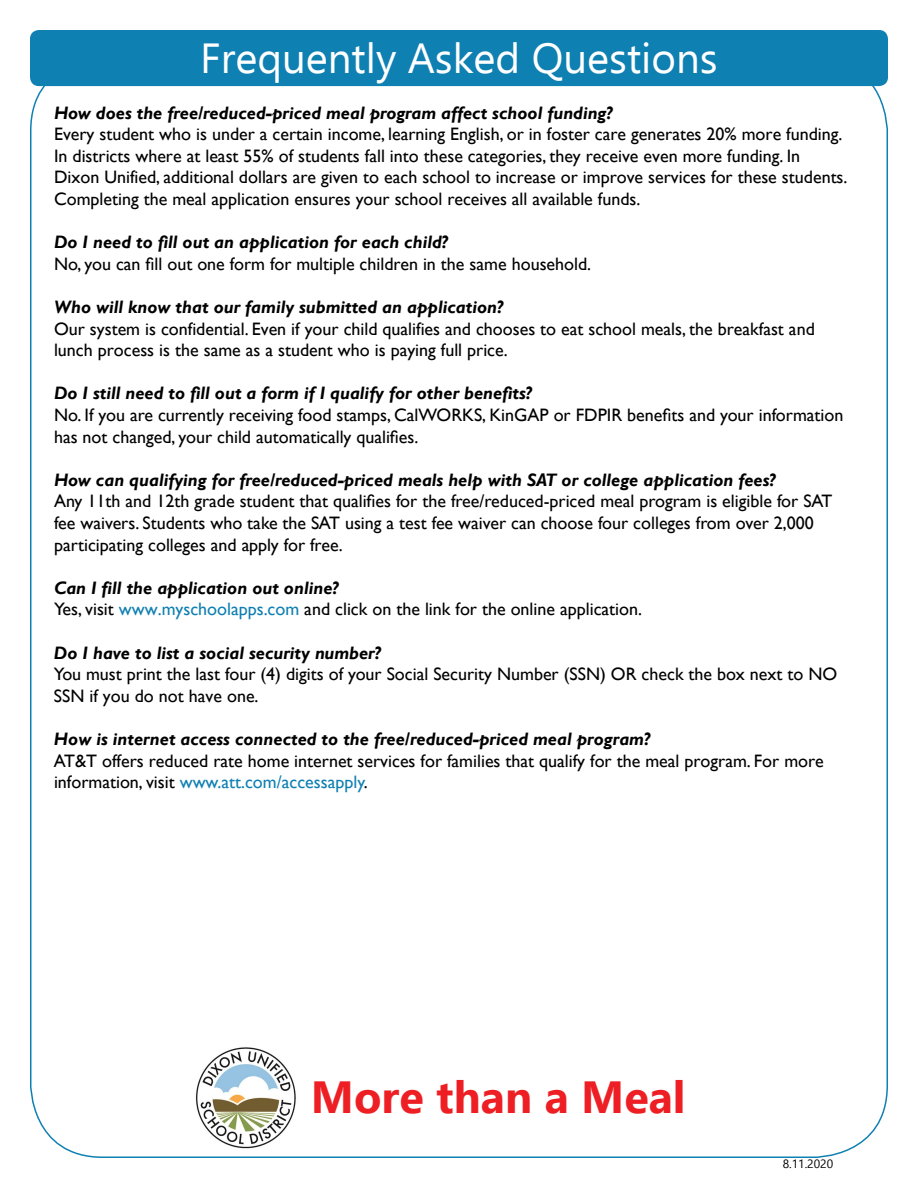
<style>
.page{position:relative;width:918px;height:1188px;background:#fff}
.page>*{position:absolute;margin:0;border:0;box-sizing:border-box;transform-origin:0 0}
.t1{font:700 45px "Ebrima";color:#ed1f24}
.t2{font:42px "Ebrima";color:#fff}
.t3{font:18px/21.6px "Gill Sans";color:#000}
.t4{font:italic 700 18px "Gill Sans";color:#000}
.t5{font:12px "Ebrima";color:#000}
.s1{font-weight:700;font-style:italic}
.s2{color:#0f80b2}
</style>
<div class="page">
<div style="left:30px;top:30px;width:858px;height:56px;background:#0f80b2;border-radius:9px"></div>
<img style="left:196px;top:1047px;width:100px;height:102px">
<h2 class="t2" style="left:200px;top:29px;width:519px">Frequently Asked Questions</h2>
<p class="t4" style="left:54px;top:102px;width:560px">How does the free/reduced-priced meal program affect school funding?</p>
<p class="t3" style="left:54px;top:124px;width:795px">Every student who is under a certain income, learning English, or in foster care generates 20% more funding.<br>In districts where at least 55% of students fall into these categories, they receive even more funding. In Dixon Unified, additional dollars are given to each school to increase or improve services for these students.<br>Completing the meal application ensures your school receives all available funds.</p>
<p class="t4" style="left:54px;top:232px;width:395px">Do I need to fill out an application for each child?</p>
<p class="t3" style="left:54px;top:253px;width:539px">No, you can fill out one form for multiple children in the same household.</p>
<p class="t4" style="left:54px;top:297px;width:450px">Who will know that our family submitted an application?</p>
<p class="t3" style="left:54px;top:318px;width:762px">Our system is confidential. Even if your child qualifies and chooses to eat school meals, the breakfast and lunch process is the same as a student who is paying full price.</p>
<p class="t4" style="left:54px;top:383px;width:479px">Do I still need to fill out a form if I qualify for other benefits?</p>
<p class="t3" style="left:54px;top:405px;width:791px">No. If you are currently receiving food stamps, CalWORKS, KinGAP or FDPIR benefits and your information has not changed, your child automatically qualifies.</p>
<p class="t4" style="left:54px;top:469px;width:723px">How can qualifying for free/reduced-priced meals help with SAT or college application fees?</p>
<p class="t3" style="left:54px;top:491px;width:780px">Any 11th and 12th grade student that qualifies for the free/reduced-priced meal program is eligible for SAT fee waivers. Students who take the SAT using a test fee waiver can choose four colleges from over 2,000 participating colleges and apply for free.</p>
<p class="t3" style="left:54px;top:577px;width:590px"><span class="s1">Can I fill the application out online?<br></span>Yes, visit <span class="s2">www.myschoolapps.com</span> and click on the link for the online application.</p>
<p class="t4" style="left:54px;top:642px;width:328px">Do I have to list a social security number?</p>
<p class="t3" style="left:54px;top:664px;width:785px">You must print the last four (4) digits of your Social Security Number (SSN) OR check the box next to NO<br>SSN if you do not have one.</p>
<p class="t4" style="left:54px;top:729px;width:597px">How is internet access connected to the free/reduced-priced meal program?</p>
<p class="t3" style="left:54px;top:750px;width:771px">AT&amp;T offers reduced rate home internet services for families that qualify for the meal program. For more information, visit <span class="s2">www.att.com/accessapply</span>.</p>
<h1 class="t1" style="left:311px;top:1064px;width:376px">More than a Meal</h1>
<p class="t5" style="left:783px;top:1155px;width:52px">8.11.2020</p>
</div>
